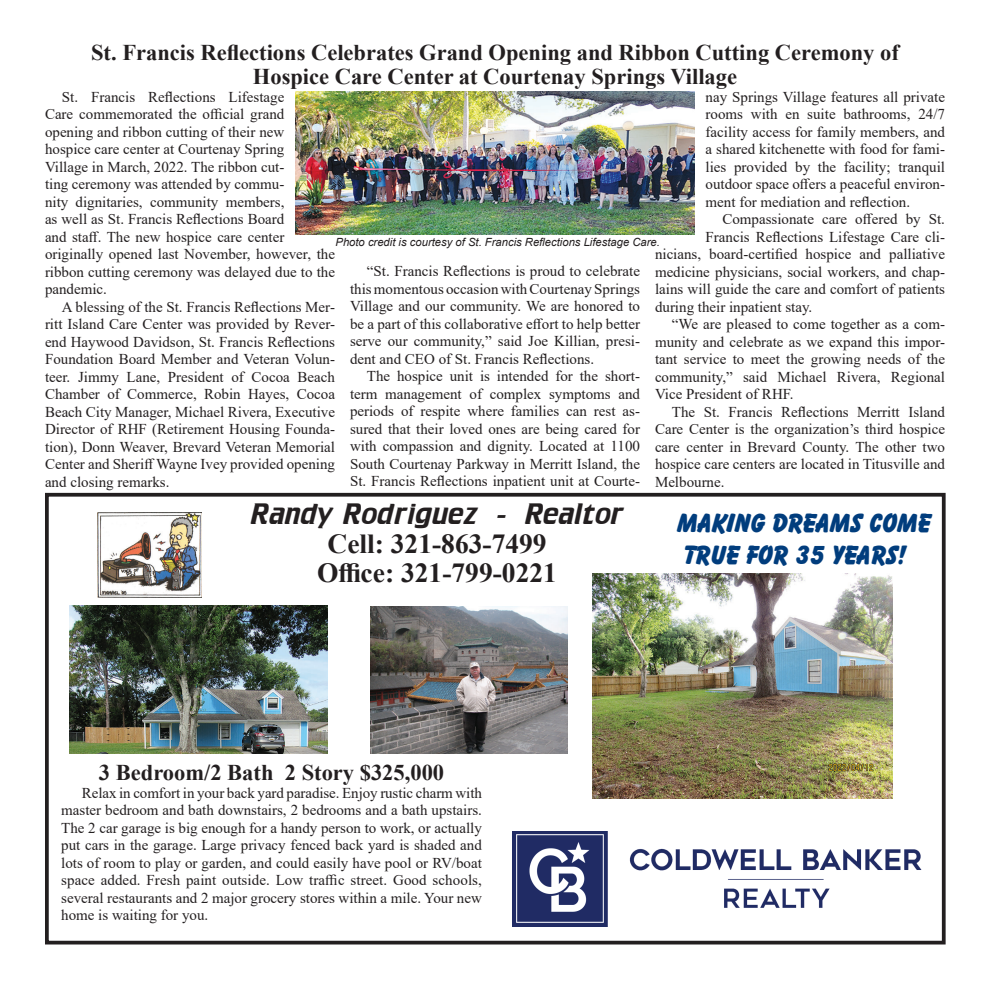
<style>
.page{position:relative;width:990px;height:990px;background:#fff}
.page>*{position:absolute;margin:0;border:0;box-sizing:border-box;transform-origin:0 0}
.t1{font:30px "Trekker";color:#231f20}
.t2{font:700 27.5px/28.8px "Times New Roman";color:#231f20;text-align:center}
.t3{font:26.25px/31.5px "Bazooka";color:#013d7d}
.t4{font:700 22.5px/23.8px "Times New Roman";color:#231f20;text-align:center}
.t5{font:15px/17.5px "Times New Roman";color:#231f20;text-align:justify}
.t6{font:italic 11.25px "Arial";color:#231f20}
</style>
<div class="page">
<img style="left:70px;top:605px;width:257px;height:149px">
<div style="left:45px;top:493px;width:901px;height:451px;border:4px solid #231f20"></div>
<img style="left:98px;top:512px;width:104px;height:85px">
<img style="left:513px;top:831px;width:409px;height:96px">
<img style="left:370px;top:606px;width:197px;height:148px">
<img style="left:592px;top:574px;width:300px;height:225px">
<img style="left:296px;top:91px;width:398px;height:144px">
<h3 class="t4" style="left:91px;top:41px;width:809px">St. Francis Reflections Celebrates Grand Opening and Ribbon Cutting Ceremony of<br>Hospice Care Center at Courtenay Springs Village</h3>
<p class="t5" style="left:45px;top:88px;width:292px;text-align:left;text-indent:17px">St. Francis Reflections Lifestage<br>Care commemorated the official grand opening and ribbon cutting of their new<br>hospice care center at Courtenay Spring<br>Village in March, 2022. The ribbon cut-<br>ting ceremony was attended by commu-<br>nity dignitaries, community members,<br>as well as St. Francis Reflections Board<br>and staff. The new hospice care center originally opened last November, however, the ribbon cutting ceremony was delayed due to the pandemic.</p>
<p class="t5" style="left:45px;top:298px;width:292px;text-indent:17px">A blessing of the St. Francis Reflections Mer&shy;ritt Island Care Center was provided by Rever&shy;end Haywood Davidson, St. Francis Reflections Foundation Board Member and Veteran Volun&shy;teer. Jimmy Lane, President of Cocoa Beach Chamber of Commerce, Robin Hayes, Cocoa Beach City Manager, Michael Rivera, Executive Director of RHF (Retirement Housing Founda&shy;tion), Donn Weaver, Brevard Veteran Memorial Center and Sheriff Wayne Ivey provided opening and closing remarks.</p>
<p class="t5" style="left:706px;top:88px;width:241px">nay Springs Village features all private rooms with en suite bathrooms, 24/7 facility access for family members, and a shared kitchenette with food for fami&shy;lies provided by the facility; tranquil outdoor space offers a peaceful environ&shy;ment for mediation and reflection.</p>
<p class="t5" style="left:722px;top:210px;width:224px">Compassionate care offered by St.</p>
<p class="t5" style="left:706px;top:228px;width:241px">Francis Reflections Lifestage Care cli-</p>
<p class="t5" style="left:655px;top:245px;width:292px">nicians, board-certified hospice and palliative</p>
<p class="t5" style="left:655px;top:263px;width:292px">medicine physicians, social workers, and chap-</p>
<p class="t5" style="left:655px;top:280px;width:292px">lains will guide the care and comfort of patients</p>
<p class="t5" style="left:655px;top:298px;width:159px">during their inpatient stay.</p>
<p class="t5" style="left:672px;top:315px;width:275px">“We are pleased to come together as a com-</p>
<p class="t5" style="left:655px;top:333px;width:292px">munity and celebrate as we expand this impor-</p>
<p class="t5" style="left:655px;top:350px;width:292px">tant service to meet the growing needs of the</p>
<p class="t5" style="left:655px;top:368px;width:292px">community,” said Michael Rivera, Regional</p>
<p class="t5" style="left:655px;top:385px;width:140px">Vice President of RHF.</p>
<p class="t5" style="left:672px;top:403px;width:275px">The St. Francis Reflections Merritt Island</p>
<p class="t5" style="left:655px;top:420px;width:292px">Care Center is the organization’s third hospice</p>
<p class="t5" style="left:655px;top:438px;width:292px">care center in Brevard County. The other two</p>
<p class="t5" style="left:655px;top:455px;width:292px">hospice care centers are located in Titusville and</p>
<p class="t5" style="left:655px;top:473px;width:71px">Melbourne.</p>
<p class="t6" style="left:335px;top:236px;width:326px">Photo credit is courtesy of St. Francis Reflections Lifestage Care.</p>
<p class="t5" style="left:350px;top:262px;width:292px;text-indent:17px">“St. Francis Reflections is proud to celebrate this momentous occasion with Courtenay Springs Village and our community. We are honored to be a part of this collaborative effort to help better serve our community,” said Joe Killian, presi&shy;dent and CEO of St. Francis Reflections.</p>
<p class="t5" style="left:350px;top:367px;width:292px;text-indent:17px">The hospice unit is intended for the short&shy;term management of complex symptoms and periods of respite where families can rest as&shy;sured that their loved ones are being cared for with compassion and dignity. Located at 1100<br>South Courtenay Parkway in Merritt Island, the St. Francis Reflections inpatient unit at Courte-</p>
<h1 class="t1" style="left:250px;top:504px;width:375px">Randy Rodriguez - Realtor</h1>
<h2 class="t2" style="left:317px;top:530px;width:241px">Cell: 321-863-7499<br>Office: 321-799-0221</h2>
<h3 class="t3" style="left:678px;top:508px;width:255px">MAKING DREAMS COME<br>TRUE FOR 35 YEARS!</h3>
<h3 class="t4" style="left:99px;top:761px;width:347px">3 Bedroom/2 Bath 2 Story $325,000</h3>
<p class="t5" style="left:61px;top:784px;width:422px;text-indent:21px">Relax in comfort in your back yard paradise. Enjoy rustic charm with master bedroom and bath downstairs, 2 bedrooms and a bath upstairs.<br>The 2 car garage is big enough for a handy person to work, or actually put cars in the garage. Large privacy fenced back yard is shaded and lots of room to play or garden, and could easily have pool or RV/boat space added. Fresh paint outside. Low traffic street. Good schools, several restaurants and 2 major grocery stores within a mile. Your new home is waiting for you.</p>
</div>
